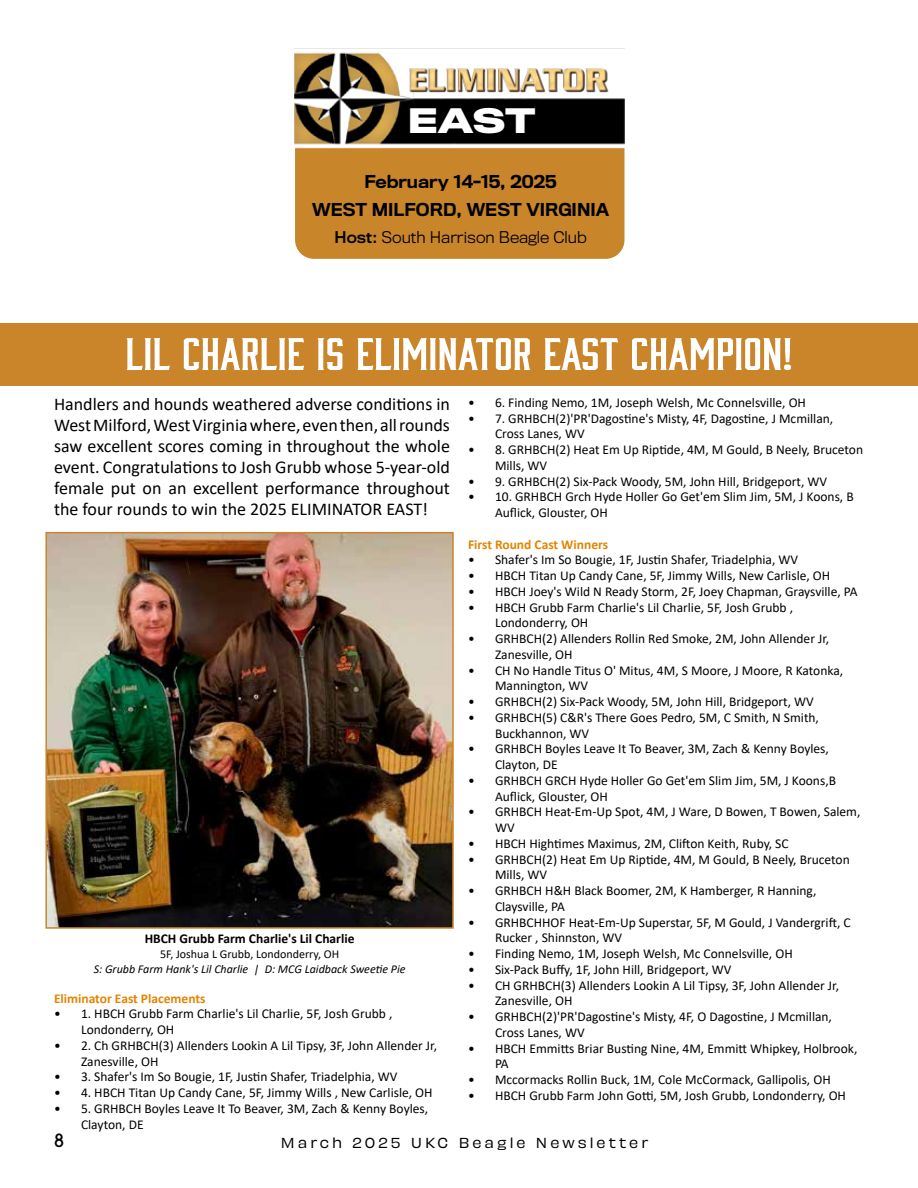
<style>
.page{position:relative;width:918px;height:1188px;background:#fff}
.page>*{position:absolute;margin:0;border:0;box-sizing:border-box;transform-origin:0 0}
.t1{font:42px "Bourbon";color:#fff;scale:1.25 1}
.t2{font:700 31.5px "Titling Gothic FB Wide";color:#fff}
.t3{font:18px/21px "Calibri";color:#000;text-align:justify}
.t4{font:500 18px "ITC Avant Garde Pro";color:#000}
.t5{font:500 16.5px/28.5px "Titling Gothic FB";color:#000;text-align:center}
.t6{font:300 15px "Titling Gothic FB Normal";color:#000}
.t7{font:13.5px/15.8px "Calibri";color:#000}
.t8{font:700 13.5px "Calibri";color:#e28500}
.t9{font:700 13.5px "Calibri";color:#000}
.t10{font:13.5px "Obviously";letter-spacing:.225em;color:#000}
.t11{font:italic 12px "Calibri";color:#000}
.t12{font:12px "Calibri";color:#000}
.s1{font-family:"Titling Gothic FB Standard";font-weight:400}
</style>
<div class="page">
<div style="left:0;top:323px;width:918px;height:63px;background:#ca852a"></div>
<img style="left:48px;top:535px;width:403px;height:391px">
<div style="left:45px;top:532px;width:409px;height:397px;border:2px solid #ca852a"></div>
<div style="left:295px;top:51px;width:329px;height:208px;background:#c9852a;border-radius:19px"></div>
<img style="left:294px;top:48px;width:330px;height:114px">
<img style="left:394px;top:66px;width:230px;height:29px">
<h2 class="t2" style="left:408px;top:103px;width:129px">EAST</h2>
<p class="t5" style="left:312px;top:167px;width:299px">February 14-15, 2025<br>WEST MILFORD, WEST VIRGINIA</p>
<p class="t6" style="left:335px;top:229px;width:254px"><span class="s1">Host:</span> South Harrison Beagle Club</p>
<h1 class="t1" style="left:125px;top:328px;width:535px">LIL CHARLIE IS ELIMINATOR EAST CHAMPION!</h1>
<p class="t3" style="left:54px;top:393px;width:397px">Handlers and hounds weathered adverse conditions in West Milford, West Virginia where, even then, all rounds saw excellent scores coming in throughout the whole event. Congratulations to Josh Grubb whose 5-year-old female put on an excellent performance throughout the four rounds to win the 2025 ELIMINATOR EAST!</p>
<p class="t7" style="left:468px;top:394px;width:340px">• 6. Finding Nemo, 1M, Joseph Welsh, Mc Connelsville, OH</p>
<p class="t7" style="left:495px;top:410px;width:340px;text-indent:-27px">• 7. GRHBCH(2)'PR'Dagostine's Misty, 4F, Dagostine, J Mcmillan,<br>Cross Lanes, WV</p>
<p class="t7" style="left:495px;top:441px;width:370px;text-indent:-27px">• 8. GRHBCH(2) Heat Em Up Riptide, 4M, M Gould, B Neely, Bruceton<br>Mills, WV</p>
<p class="t7" style="left:468px;top:473px;width:361px">• 9. GRHBCH(2) Six-Pack Woody, 5M, John Hill, Bridgeport, WV</p>
<p class="t7" style="left:495px;top:489px;width:360px;text-indent:-27px">• 10. GRHBCH Grch Hyde Holler Go Get'em Slim Jim, 5M, J Koons, B<br>Auflick, Glouster, OH</p>
<p class="t8" style="left:468px;top:535px;width:142px">First Round Cast Winners</p>
<p class="t7" style="left:468px;top:552px;width:332px">• Shafer's Im So Bougie, 1F, Justin Shafer, Triadelphia, WV</p>
<p class="t7" style="left:468px;top:567px;width:364px">• HBCH Titan Up Candy Cane, 5F, Jimmy Wills, New Carlisle, OH</p>
<p class="t7" style="left:468px;top:583px;width:391px">• HBCH Joey's Wild N Ready Storm, 2F, Joey Chapman, Graysville, PA</p>
<p class="t7" style="left:495px;top:599px;width:300px;text-indent:-27px">• HBCH Grubb Farm Charlie's Lil Charlie, 5F, Josh Grubb ,<br>Londonderry, OH</p>
<p class="t7" style="left:495px;top:630px;width:336px;text-indent:-27px">• GRHBCH(2) Allenders Rollin Red Smoke, 2M, John Allender Jr,<br>Zanesville, OH</p>
<p class="t7" style="left:495px;top:662px;width:350px;text-indent:-27px">• CH No Handle Titus O' Mitus, 4M, S Moore, J Moore, R Katonka,<br>Mannington, WV</p>
<p class="t7" style="left:468px;top:693px;width:347px">• GRHBCH(2) Six-Pack Woody, 5M, John Hill, Bridgeport, WV</p>
<p class="t7" style="left:495px;top:709px;width:326px;text-indent:-27px">• GRHBCH(5) C&amp;R's There Goes Pedro, 5M, C Smith, N Smith,<br>Buckhannon, WV</p>
<p class="t7" style="left:495px;top:741px;width:335px;text-indent:-27px">• GRHBCH Boyles Leave It To Beaver, 3M, Zach &amp; Kenny Boyles,<br>Clayton, DE</p>
<p class="t7" style="left:495px;top:772px;width:343px;text-indent:-27px">• GRHBCH GRCH Hyde Holler Go Get'em Slim Jim, 5M, J Koons,B<br>Auflick, Glouster, OH</p>
<p class="t7" style="left:495px;top:804px;width:367px;text-indent:-27px">• GRHBCH Heat-Em-Up Spot, 4M, J Ware, D Bowen, T Bowen, Salem,<br>WV</p>
<p class="t7" style="left:468px;top:835px;width:322px">• HBCH Hightimes Maximus, 2M, Clifton Keith, Ruby, SC</p>
<p class="t7" style="left:495px;top:851px;width:356px;text-indent:-27px">• GRHBCH(2) Heat Em Up Riptide, 4M, M Gould, B Neely, Bruceton<br>Mills, WV</p>
<p class="t7" style="left:495px;top:882px;width:323px;text-indent:-27px">• GRHBCH H&amp;H Black Boomer, 2M, K Hamberger, R Hanning,<br>Claysville, PA</p>
<p class="t7" style="left:495px;top:914px;width:357px;text-indent:-27px">• GRHBCHHOF Heat-Em-Up Superstar, 5F, M Gould, J Vandergrift, C<br>Rucker , Shinnston, WV</p>
<p class="t7" style="left:468px;top:945px;width:326px">• Finding Nemo, 1M, Joseph Welsh, Mc Connelsville, OH</p>
<p class="t7" style="left:468px;top:961px;width:265px">• Six-Pack Buffy, 1F, John Hill, Bridgeport, WV</p>
<p class="t7" style="left:495px;top:977px;width:346px;text-indent:-27px">• CH GRHBCH(3) Allenders Lookin A Lil Tipsy, 3F, John Allender Jr,<br>Zanesville, OH</p>
<p class="t7" style="left:495px;top:1008px;width:339px;text-indent:-27px">• GRHBCH(2)'PR'Dagostine's Misty, 4F, O Dagostine, J Mcmillan,<br>Cross Lanes, WV</p>
<p class="t7" style="left:495px;top:1040px;width:364px;text-indent:-27px">• HBCH Emmitts Briar Busting Nine, 4M, Emmitt Whipkey, Holbrook,<br>PA</p>
<p class="t7" style="left:468px;top:1071px;width:364px">• Mccormacks Rollin Buck, 1M, Cole McCormack, Gallipolis, OH</p>
<p class="t7" style="left:468px;top:1087px;width:380px">• HBCH Grubb Farm John Gotti, 5M, Josh Grubb, Londonderry, OH</p>
<p class="t9" style="left:145px;top:929px;width:211px">HBCH Grubb Farm Charlie's Lil Charlie</p>
<p class="t12" style="left:160px;top:945px;width:181px">5F, Joshua L Grubb, Londonderry, OH</p>
<p class="t11" style="left:94px;top:960px;width:313px">S: Grubb Farm Hank's Lil Charlie | D: MCG Laidback Sweetie Pie</p>
<p class="t8" style="left:54px;top:989px;width:153px">Eliminator East Placements</p>
<p class="t7" style="left:81px;top:1006px;width:313px;text-indent:-27px">• 1. HBCH Grubb Farm Charlie's Lil Charlie, 5F, Josh Grubb ,<br>Londonderry, OH</p>
<p class="t7" style="left:81px;top:1037px;width:358px;text-indent:-27px">• 2. Ch GRHBCH(3) Allenders Lookin A Lil Tipsy, 3F, John Allender Jr,<br>Zanesville, OH</p>
<p class="t7" style="left:54px;top:1069px;width:345px">• 3. Shafer's Im So Bougie, 1F, Justin Shafer, Triadelphia, WV</p>
<p class="t7" style="left:54px;top:1084px;width:380px">• 4. HBCH Titan Up Candy Cane, 5F, Jimmy Wills , New Carlisle, OH</p>
<p class="t7" style="left:81px;top:1100px;width:349px;text-indent:-27px">• 5. GRHBCH Boyles Leave It To Beaver, 3M, Zach &amp; Kenny Boyles,<br>Clayton, DE</p>
<h3 class="t4" style="left:54px;top:1129px;width:11px">8</h3>
<p class="t10" style="left:281px;top:1133px;width:369px">March 2025 UKC Beagle Newsletter</p>
</div>
